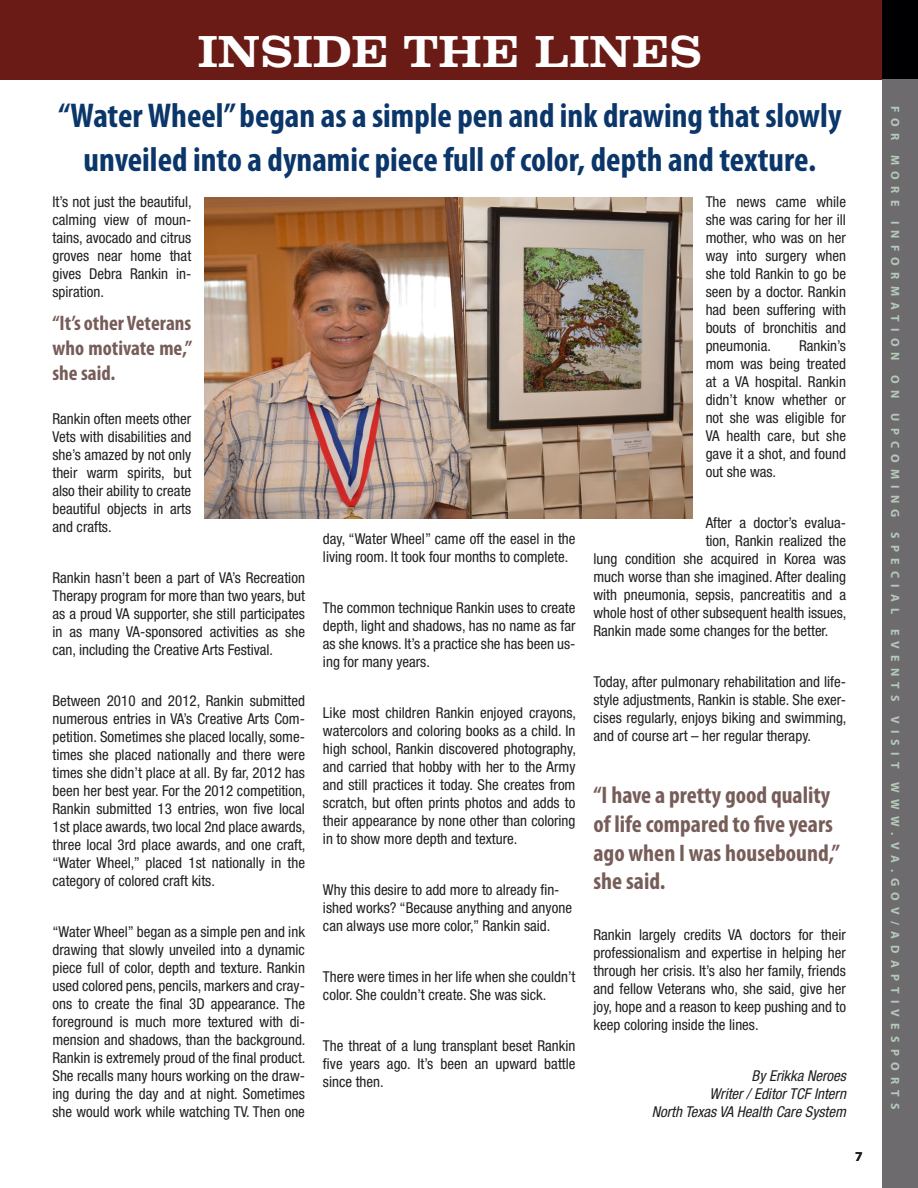
<style>
.page{position:relative;width:918px;height:1188px;background:#fff}
.page>*{position:absolute;margin:0;border:0;box-sizing:border-box;transform-origin:0 0}
.Head_6{font:700 45px "Clarendon";color:#fff}
.Head_6-2{font:700 condensed 34.5px/43.2px "Myriad Pro";color:#0b366a;text-align:center}
.gray_quote{font:700 condensed 24px/28.8px "Myriad Pro";color:#775d59}
.gray_quote-2{font:700 condensed 21px/25.2px "Myriad Pro";color:#775d59;text-align:justify}
.Body{font:condensed 15px/18px "Helvetica Neue LT Std";color:#231f20;text-align:justify}
.gray_quote-3{font:condensed 15px/18px "Helvetica Neue LT Std";color:#231f20;text-align:justify}
.Body-2{font:italic condensed 15px/18px "Helvetica Neue LT Std";color:#231f20;text-align:right}
.t1{font:700 13.5px "Myriad Pro";color:#231f20}
.t2{font:700 12px "Myriad Pro";letter-spacing:.52em;color:#b4cab7}
</style>
<div class="page">
<img style="left:205px;top:197px;width:487px;height:321px">
<div style="left:0;top:0;width:882px;height:80px;background:#6a1b16"></div>
<div style="left:882px;top:80px;width:36px;height:1108px;background:#6d6b6d"></div>
<div style="left:882px;top:0;width:36px;height:80px;background:#000002"></div>
<p class="Head_6" style="left:198px;top:24px;width:506px">INSIDE THE LINES</p>
<p class="Head_6-2" style="left:58px;top:94px;width:785px">“Water Wheel” began as a simple pen and ink drawing that slowly unveiled into a dynamic piece full of color, depth and texture.</p>
<p class="Body" style="left:52px;top:193px;width:141px">It’s not just the beautiful, calming view of moun&shy;tains, avocado and citrus groves near home that gives Debra Rankin in&shy;spiration.</p>
<p class="gray_quote-2" style="left:52px;top:310px;width:141px">“It’s other Veterans who motivate me,” she said.</p>
<p class="gray_quote-3" style="left:52px;top:409px;width:140px">Rankin often meets other Vets with disabilities and she’s amazed by not only their warm spirits, but also their ability to create beautiful objects in arts and crafts.</p>
<p class="Body" style="left:52px;top:568px;width:254px">Rankin hasn’t been a part of VA’s Recreation Therapy program for more than two years, but as a proud VA supporter, she still participates in as many VA-sponsored activities as she can, including the Creative Arts Festival.</p>
<p class="Body" style="left:52px;top:691px;width:255px">Between 2010 and 2012, Rankin submitted numerous entries in VA’s Creative Arts Com&shy;petition. Sometimes she placed locally, some&shy;times she placed nationally and there were times she didn’t place at all. By far, 2012 has been her best year. For the 2012 competition, Rankin submitted 13 entries, won five local 1st place awards, two local 2nd place awards, three local 3rd place awards, and one craft, “Water Wheel,” placed 1st nationally in the category of colored craft kits.</p>
<p class="Body" style="left:52px;top:922px;width:255px">“Water Wheel” began as a simple pen and ink drawing that slowly unveiled into a dynamic piece full of color, depth and texture. Rankin used colored pens, pencils, markers and cray&shy;ons to create the final 3D appearance. The foreground is much more textured with di&shy;mension and shadows, than the background.<br>Rankin is extremely proud of the final product.<br>She recalls many hours working on the draw&shy;ing during the day and at night. Sometimes she would work while watching TV. Then one</p>
<p class="Body" style="left:706px;top:193px;width:142px">The news came while she was caring for her ill mother, who was on her way into surgery when she told Rankin to go be seen by a doctor. Rankin had been suffering with bouts of bronchitis and pneumonia.</p>
<p class="Body" style="left:706px;top:337px;width:142px;text-indent:93px">Rankin’s mom was being treated at a VA hospital. Rankin didn’t know whether or not she was eligible for VA health care, but she gave it a shot, and found out she was.</p>
<p class="Body" style="left:706px;top:514px;width:142px">After a doctor’s evalua-</p>
<p class="Body" style="left:706px;top:532px;width:142px">tion, Rankin realized the</p>
<p class="Body" style="left:594px;top:550px;width:254px">lung condition she acquired in Korea was</p>
<p class="Body" style="left:594px;top:568px;width:254px">much worse than she imagined. After dealing</p>
<p class="Body" style="left:594px;top:586px;width:254px">with pneumonia, sepsis, pancreatitis and a</p>
<p class="Body" style="left:594px;top:604px;width:255px">whole host of other subsequent health issues,</p>
<p class="Body" style="left:594px;top:622px;width:237px">Rankin made some changes for the better.</p>
<p class="Body" style="left:594px;top:673px;width:255px">Today, after pulmonary rehabilitation and life&shy;style adjustments, Rankin is stable. She exer&shy;cises regularly, enjoys biking and swimming, and of course art – her regular therapy.</p>
<p class="Body" style="left:323px;top:530px;width:254px">day, “Water Wheel” came off the easel in the living room. It took four months to complete.</p>
<p class="Body" style="left:323px;top:599px;width:254px">The common technique Rankin uses to create depth, light and shadows, has no name as far as she knows. It’s a practice she has been us&shy;ing for many years.</p>
<p class="Body" style="left:323px;top:704px;width:255px">Like most children Rankin enjoyed crayons, watercolors and coloring books as a child. In high school, Rankin discovered photography, and carried that hobby with her to the Army and still practices it today. She creates from scratch, but often prints photos and adds to their appearance by none other than coloring in to show more depth and texture.</p>
<p class="Body" style="left:323px;top:881px;width:250px;text-align:left">Why this desire to add more to already fin&shy;ished works? “Because anything and anyone can always use more color,” Rankin said.</p>
<p class="Body" style="left:323px;top:968px;width:254px">There were times in her life when she couldn’t color. She couldn’t create. She was sick.</p>
<p class="Body" style="left:323px;top:1037px;width:254px">The threat of a lung transplant beset Rankin five years ago. It’s been an upward battle since then.</p>
<p class="gray_quote" style="left:594px;top:780px;width:248px">“I have a pretty good quality of life compared to five years ago when I was housebound,” she said.</p>
<p class="Body" style="left:594px;top:926px;width:254px">Rankin largely credits VA doctors for their professionalism and expertise in helping her through her crisis. It’s also her family, friends and fellow Veterans who, she said, give her joy, hope and a reason to keep pushing and to keep coloring inside the lines.</p>
<p class="Body-2" style="left:652px;top:1068px;width:196px">By Erikka Neroes<br>Writer / Editor TCF Intern<br>North Texas VA Health Care System</p>
<p class="t1" style="left:855px;top:1148px;width:9px">7</p>
<p class="t2" style="left:903px;top:106px;width:1005px;rotate:90deg">FOR MORE INFORMATION ON UPCOMING SPECIAL EVENTS VISIT WWW.VA.GOV/ADAPTIVESPORTS</p>
</div>
